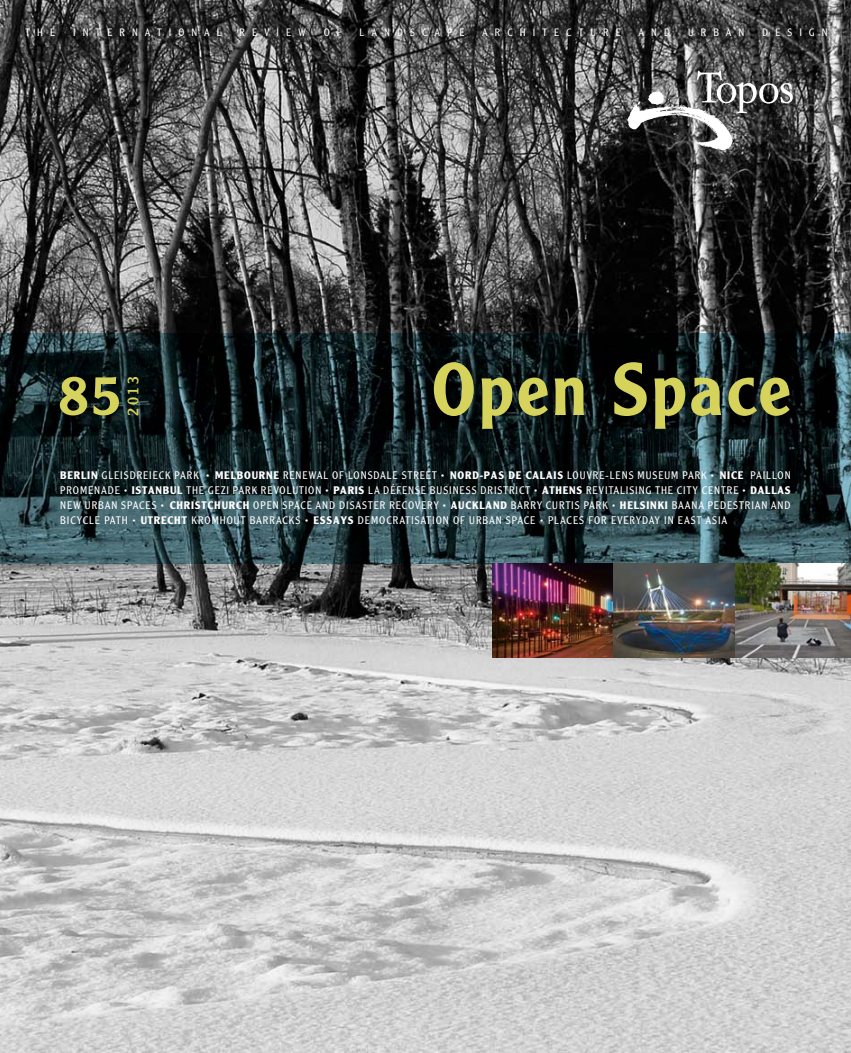
<style>
.page{position:relative;width:851px;height:1053px;background:#fff}
.page>*{position:absolute;margin:0;border:0;box-sizing:border-box;transform-origin:0 0}
.t1{font:500 72.5px "Clearface Gothic LH";letter-spacing:.04em;color:#d6d35c}
.t2{font:500 55px "Clearface Gothic LH";color:#d6d35c}
.t3{font:15.62px "Clearface Gothic LH";color:#d6d35c}
.t4{font:300 10.75px/15px "Clearface Gothic LH";letter-spacing:.09em;color:#fff;text-align:justify}
.t5{font:300 10.5px "Clearface Gothic LH";letter-spacing:.685em;color:#fff}
.s1{font-weight:700}
.s2{font-weight:700;font-size:13.75px}
</style>
<div class="page">
<img style="left:0;top:0;width:850px;height:1052px">
<img style="left:0;top:333px;width:850px;height:230px">
<img style="left:493px;top:563px;width:120px;height:94px">
<img style="left:613px;top:563px;width:122px;height:94px">
<img style="left:735px;top:563px;width:115px;height:94px">
<img style="left:623px;top:89px;width:117px;height:65px">
<img style="left:695px;top:69px;width:100px;height:46px">
<p class="t5" style="left:26px;top:26px;width:31px">THE</p>
<p class="t5" style="left:73px;top:26px;width:150px">INTERNATIONAL</p>
<p class="t5" style="left:239px;top:26px;width:68px">REVIEW</p>
<p class="t5" style="left:324px;top:26px;width:19px">O F</p>
<p class="t5" style="left:359px;top:26px;width:107px">LANDSCAPE</p>
<p class="t5" style="left:482px;top:26px;width:140px">ARCHITECTURE</p>
<p class="t5" style="left:638px;top:26px;width:33px">AND</p>
<p class="t5" style="left:688px;top:26px;width:58px">URBAN</p>
<p class="t5" style="left:762px;top:26px;width:67px">DESIGN</p>
<h2 class="t2" style="left:59px;top:361px;width:63px">85</h2>
<h3 class="t3" style="left:123px;top:415px;width:41px;rotate:-90deg">2013</h3>
<h1 class="t1" style="left:431px;top:344px;width:360px">Open Space</h1>
<p class="t4" style="left:60px;top:467px;width:731px"><span class="s1">BERLIN</span> GLEISDREIECK PARK <span class="s2">·</span> <span class="s1">MELBOURNE</span> RENEWAL OF LONSDALE STREET <span class="s2">·</span> <span class="s1">NORD-PAS DE CALAIS</span> LOUVRE-LENS MUSEUM PARK <span class="s2">·</span> <span class="s1">NICE</span> PAILLON PROMENADE <span class="s2">·</span> <span class="s1">ISTANBUL</span> THE GEZI PARK REVOLUTION <span class="s2">·</span> <span class="s1">PARIS</span> L A DÉFENSE BUSINESS DRISTRICT <span class="s2">·</span> <span class="s1">ATHENS</span> REVITALISING THE CITY CENTRE <span class="s2">·</span> <span class="s1">DALLAS </span>NEW URBAN SPACES <span class="s2">·</span> <span class="s1">CHRISTCHURCH</span> OPEN SPACE AND DISASTER RECOVERY <span class="s2">·</span> <span class="s1">AUCKLAND</span> BARRY CURTIS PARK <span class="s2">·</span> <span class="s1">HELSINKI</span> BAANA PEDESTRIAN AND BICYCLE PATH <span class="s2">·</span> <span class="s1">UTRECHT</span> KROMHOUT BARRACKS <span class="s2">·</span> <span class="s1">ESSAYS</span> DEMOCRATISATION OF URBAN SPACE <span class="s2">·</span> PLACES FOR EVERYDAY IN E AST ASIA</p>
</div>
